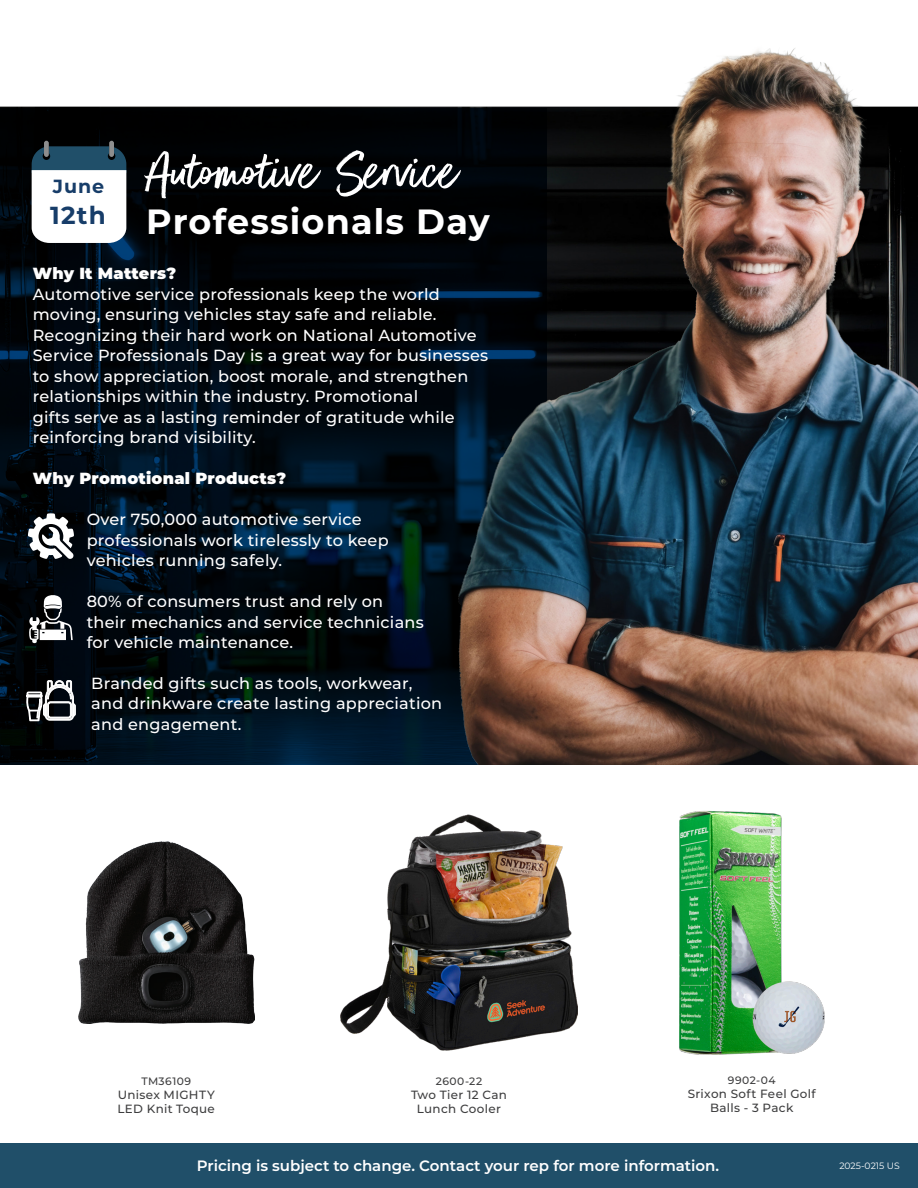
<style>
.page{position:relative;width:918px;height:1188px;background:#fff}
.page>*{position:absolute;margin:0;border:0;box-sizing:border-box;transform-origin:0 0}
.t1{font:60px "Better Times";color:#fff}
.t2{font:700 34.95px "Montserrat";letter-spacing:.035em;color:#fff}
.t3{font:700 24.6px "Montserrat";color:#173d69}
.t4{font:700 19.05px "Montserrat";color:#173d69}
.t5{font:500 16.05px/20.5px "Montserrat";letter-spacing:.015em;color:#fff}
.t6{font:900 16.05px "Montserrat";letter-spacing:.015em;color:#fff}
.t7{font:600 15px "Montserrat";color:#fff}
.SKU{font:500 11.85px/14.2px "Montserrat";letter-spacing:.025em;color:#3e3e3f;text-align:center}
.SKU-2{font:500 10.8px "Montserrat";letter-spacing:.045em;color:#3e3e3f}
.Top_Line{font:9.15px "Montserrat";color:#fff}
.s1{font-weight:900}
</style>
<div class="page">
<div style="left:0;top:1143px;width:918px;height:45px;background:#204f69"></div>
<svg style="left:0;top:108px;width:546px;height:657px;background:#000911"></svg>
<div style="left:44px;top:141px;width:5px;height:16px;background:#8e8e8e;border-radius:2px"></div>
<div style="left:109px;top:141px;width:5px;height:16px;background:#8e8e8e;border-radius:2px"></div>
<svg style="left:32px;top:146px;width:94px;height:97px"></svg>
<svg style="left:29px;top:595px;width:44px;height:48px"></svg>
<svg style="left:28px;top:513px;width:46px;height:46px"></svg>
<svg style="left:26px;top:680px;width:50px;height:43px"></svg>
<img style="left:458px;top:48px;width:460px;height:716px">
<img style="left:679px;top:811px;width:146px;height:244px">
<img style="left:341px;top:814px;width:236px;height:237px">
<img style="left:78px;top:841px;width:176px;height:183px">
<p class="t4" style="left:53px;top:172px;width:53px">June</p>
<p class="t3" style="left:50px;top:197px;width:57px">12th</p>
<p class="t1" style="left:146px;top:139px;width:314px">Automotive Service</p>
<p class="t2" style="left:146px;top:197px;width:345px">Professionals Day</p>
<p class="t5" style="left:33px;top:263px;width:457px"><span class="s1">Why It Matters?<br></span>Automotive service professionals keep the world moving, ensuring vehicles stay safe and reliable.<br>Recognizing their hard work on National Automotive Service Professionals Day is a great way for businesses to show appreciation, boost morale, and strengthen relationships within the industry. Promotional<br>gifts serve as a lasting reminder of gratitude while reinforcing brand visibility.</p>
<p class="t6" style="left:33px;top:466px;width:255px">Why Promotional Products?</p>
<p class="t5" style="left:87px;top:509px;width:303px">Over 750,000 automotive service professionals work tirelessly to keep vehicles running safely.</p>
<p class="t5" style="left:87px;top:590px;width:339px">80% of consumers trust and rely on their mechanics and service technicians for vehicle maintenance.</p>
<p class="t5" style="left:91px;top:672px;width:352px">Branded gifts such as tools, workwear, and drinkware create lasting appreciation and engagement.</p>
<p class="SKU-2" style="left:141px;top:1073px;width:51px">TM36109</p>
<p class="SKU" style="left:118px;top:1087px;width:99px;text-align:left">Unisex MIGHTY<br>LED Knit Toque</p>
<p class="SKU-2" style="left:436px;top:1073px;width:48px">2600-22</p>
<p class="SKU" style="left:411px;top:1087px;width:97px">Two Tier 12 Can<br>Lunch Cooler</p>
<p class="SKU-2" style="left:728px;top:1072px;width:49px">9902-04</p>
<p class="SKU" style="left:688px;top:1086px;width:129px">Srixon Soft Feel Golf<br>Balls - 3 Pack</p>
<p class="t7" style="left:197px;top:1155px;width:524px">Pricing is subject to change. Contact your rep for more information.</p>
<p class="Top_Line" style="left:839px;top:1160px;width:62px">2025-0215 US</p>
</div>
